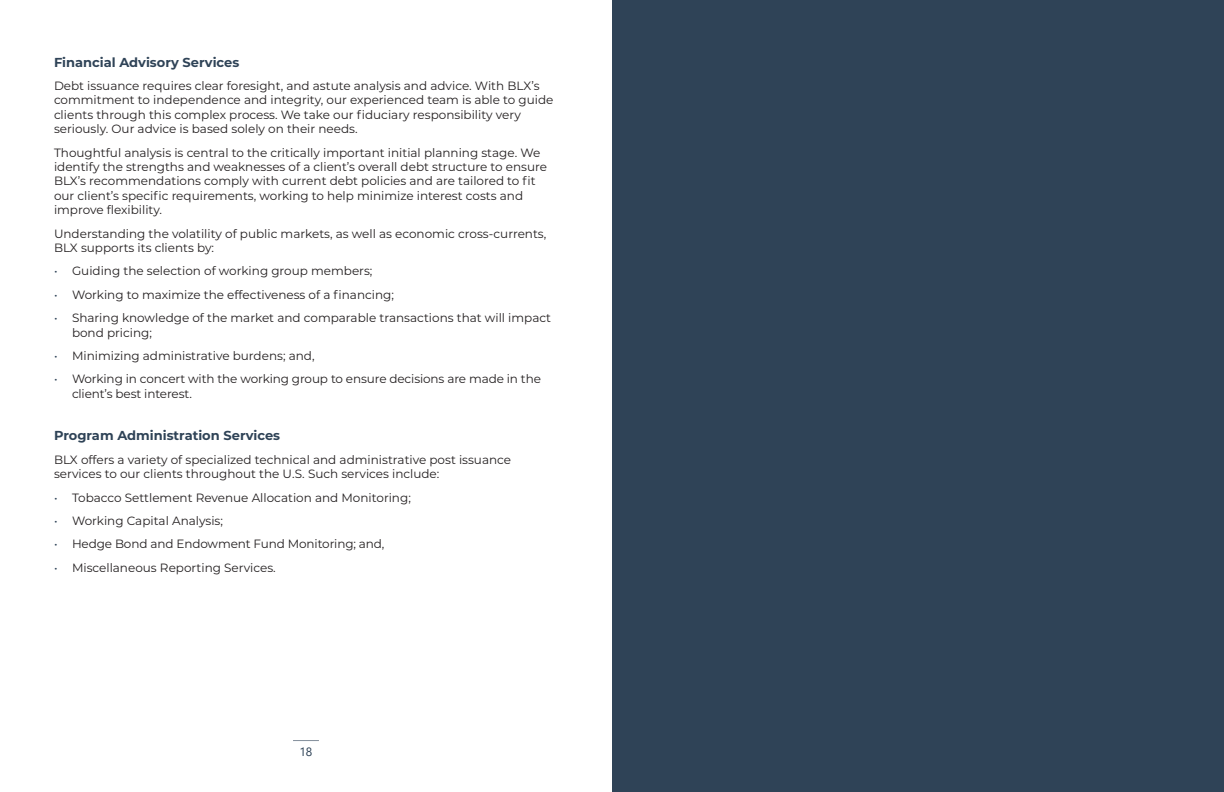
<style>
.page{position:relative;width:1224px;height:792px;background:#fff}
.page>*{position:absolute;margin:0;border:0;box-sizing:border-box;transform-origin:0 0}
.Subheading{font:700 13px "Montserrat";color:#2f4357}
.Body_Text{font:12px/14.4px "Montserrat";color:#231f20}
.t1{font:12px "Segoe UI";color:#2f4357}
.s1{color:#2f4357}
</style>
<div class="page">
<svg style="left:293px;top:740px;width:26px;height:1px"></svg>
<div style="left:612px;top:0;width:612px;height:792px;background:#2f4357"></div>
<p class="Subheading" style="left:54px;top:53px;width:187px">Financial Advisory Services</p>
<p class="Body_Text" style="left:54px;top:78px;width:501px">Debt issuance requires clear foresight, and astute analysis and advice. With BLX’s commitment to independence and integrity, our experienced team is able to guide clients through this complex process. We take our fiduciary responsibility very seriously. Our advice is based solely on their needs.</p>
<p class="Body_Text" style="left:54px;top:145px;width:495px">Thoughtful analysis is central to the critically important initial planning stage. We identify the strengths and weaknesses of a client’s overall debt structure to ensure BLX’s recommendations comply with current debt policies and are tailored to fit our client’s specific requirements, working to help minimize interest costs and improve flexibility.</p>
<p class="Body_Text" style="left:54px;top:226px;width:494px">Understanding the volatility of public markets, as well as economic cross-currents,<br>BLX supports its clients by:</p>
<p class="Body_Text" style="left:54px;top:264px;width:320px"><span class="s1">•</span> Guiding the selection of working group members;</p>
<p class="Body_Text" style="left:54px;top:287px;width:342px"><span class="s1">•</span> Working to maximize the effectiveness of a financing;</p>
<p class="Body_Text" style="left:72px;top:310px;width:481px;text-indent:-18px"><span class="s1">•</span> Sharing knowledge of the market and comparable transactions that will impact bond pricing;</p>
<p class="Body_Text" style="left:54px;top:348px;width:262px"><span class="s1">•</span> Minimizing administrative burdens; and,</p>
<p class="Body_Text" style="left:72px;top:372px;width:471px;text-indent:-18px"><span class="s1">•</span> Working in concert with the working group to ensure decisions are made in the client’s best interest.</p>
<p class="Subheading" style="left:54px;top:426px;width:228px">Program Administration Services</p>
<p class="Body_Text" style="left:54px;top:452px;width:459px">BLX offers a variety of specialized technical and administrative post issuance services to our clients throughout the U.S. Such services include:</p>
<p class="Body_Text" style="left:54px;top:490px;width:358px"><span class="s1">•</span> Tobacco Settlement Revenue Allocation and Monitoring;</p>
<p class="Body_Text" style="left:54px;top:513px;width:171px"><span class="s1">•</span> Working Capital Analysis;</p>
<p class="Body_Text" style="left:54px;top:537px;width:332px"><span class="s1">•</span> Hedge Bond and Endowment Fund Monitoring; and,</p>
<p class="Body_Text" style="left:54px;top:560px;width:223px"><span class="s1">•</span> Miscellaneous Reporting Services.</p>
<p class="t1" style="left:300px;top:740px;width:14px">18</p>
</div>
